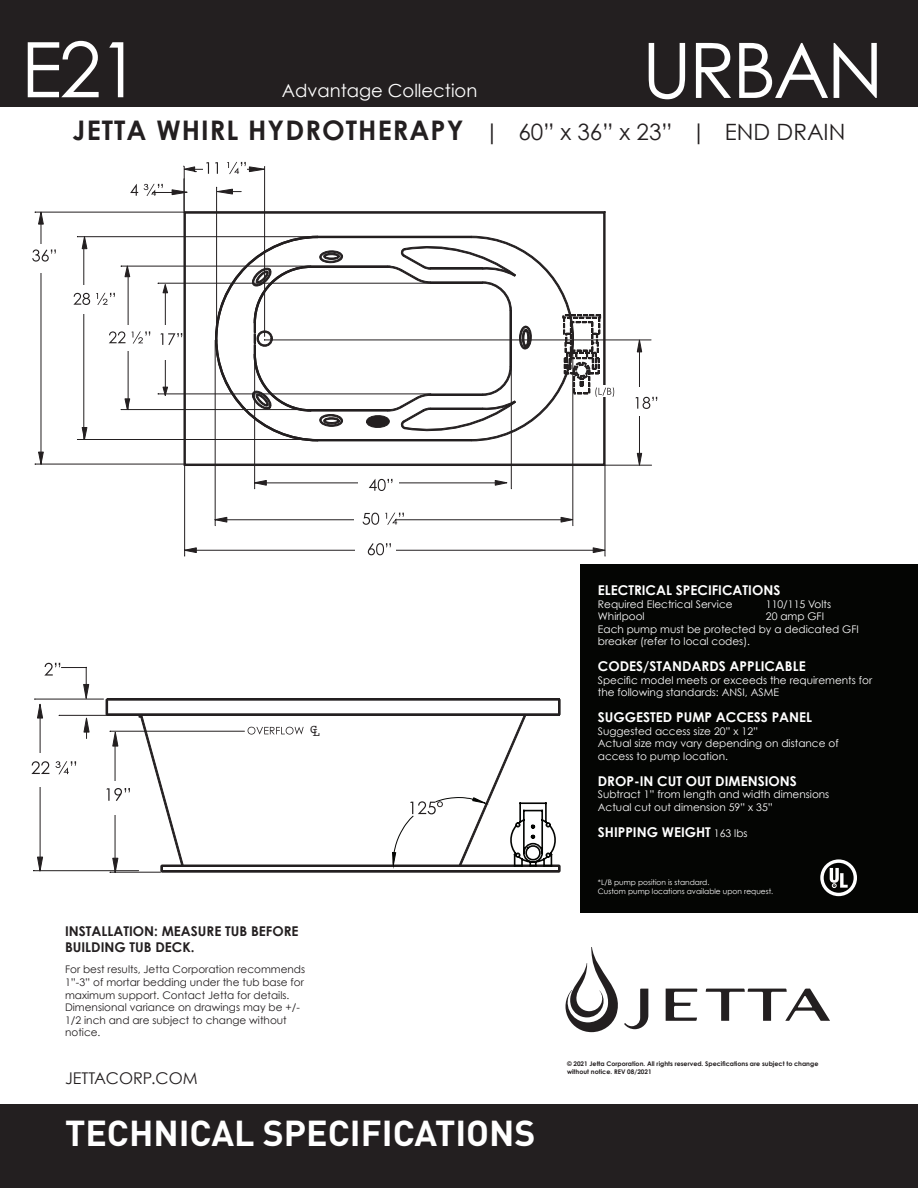
<style>
.page{position:relative;width:918px;height:1188px;background:#fff}
.page>*{position:absolute;margin:0;border:0;box-sizing:border-box;transform-origin:0 0}
.t1{font:76.65px "Century Gothic";letter-spacing:-.04em;color:#fff}
.t2{font:700 35.7px "DIN";color:#fff}
.t3{font:700 27px "Century Gothic";letter-spacing:.04em;color:#231f20}
.t4{font:18px "Century Gothic";color:#fff}
.t5{font:16.2px "Century Gothic";color:#231f20}
.t6{font:700 13.5px "Century Gothic";color:#fff}
.t7{font:700 13.5px "Century Gothic";color:#231f20}
.t8{font:12.15px "Courier";color:#231f20}
.t9{font:10.5px "Century Gothic";color:#fff}
.t10{font:10.5px "Century Gothic";color:#231f20}
.t11{font:7.5px "Century Gothic";color:#fff}
.t12{font:700 6.3px "Century Gothic";color:#231f20}
.s1{font-weight:400;font-size:22.5px}
.s2{font-weight:400;font-size:10.5px}
</style>
<div class="page">
<div style="left:107px;top:699px;width:452px;height:1px;border:1px solid #231f20"></div>
<div style="left:107px;top:714px;width:452px;height:1px;border:1px solid #231f20"></div>
<div style="left:162px;top:871px;width:397px;height:1px;border:1px solid #231f20"></div>
<div style="left:162px;top:865px;width:397px;height:2px;border:1px solid #231f20"></div>
<svg style="left:31px;top:663px;width:273px;height:210px"></svg>
<svg style="left:392px;top:699px;width:168px;height:172px"></svg>
<svg style="left:637px;top:340px;width:5px;height:12px"></svg>
<svg style="left:637px;top:453px;width:5px;height:13px"></svg>
<svg style="left:635px;top:397px;width:22px;height:12px"></svg>
<svg style="left:32px;top:162px;width:582px;height:394px"></svg>
<div style="left:0;top:0;width:918px;height:106px;background:#231f20"></div>
<svg style="left:565px;top:947px;width:83px;height:85px"></svg>
<svg style="left:706px;top:989px;width:124px;height:32px"></svg>
<svg style="left:666px;top:989px;width:31px;height:32px"></svg>
<div style="left:581px;top:564px;width:337px;height:349px;background:#040503"></div>
<svg style="left:820px;top:859px;width:37px;height:37px"></svg>
<div style="left:0;top:1105px;width:918px;height:83px;background:#231f20"></div>
<p class="t1" style="left:21px;top:16px;width:121px">E21</p>
<p class="t1" style="left:642px;top:17px;width:243px">URBAN</p>
<p class="t3" style="left:73px;top:110px;width:774px">JETTA WHIRL HYDROTHERAPY <span class="s1">| 60” x 36” x 23” | END DRAIN</span></p>
<p class="t4" style="left:282px;top:78px;width:197px">Advantage Collection</p>
<p class="t8" style="left:310px;top:722px;width:12px">CL</p>
<p class="t7" style="left:65px;top:921px;width:235px">INSTALLATION: MEASURE TUB BEFORE</p>
<p class="t7" style="left:65px;top:937px;width:131px">BUILDING TUB DECK.</p>
<p class="t10" style="left:65px;top:962px;width:242px">For best results, Jetta Corporation recommends</p>
<p class="t10" style="left:65px;top:975px;width:240px">1”-3” of mortar bedding under the tub base for</p>
<p class="t10" style="left:65px;top:987px;width:226px">maximum support. Contact Jetta for details.</p>
<p class="t10" style="left:65px;top:1000px;width:236px">Dimensional variance on drawings may be +/-</p>
<p class="t10" style="left:65px;top:1013px;width:223px">1/2 inch and are subject to change without</p>
<p class="t10" style="left:65px;top:1025px;width:37px">notice.</p>
<p class="t5" style="left:65px;top:1067px;width:134px">JETTACORP.COM</p>
<p class="t2" style="left:65px;top:1110px;width:472px">TECHNICAL SPECIFICATIONS</p>
<p class="t6" style="left:598px;top:580px;width:184px">ELECTRICAL SPECIFICATIONS</p>
<p class="t9" style="left:598px;top:596px;width:136px">Required Electrical Service</p>
<p class="t9" style="left:766px;top:596px;width:67px">110/115 Volts</p>
<p class="t9" style="left:598px;top:609px;width:48px">Whirlpool</p>
<p class="t9" style="left:766px;top:609px;width:60px">20 amp GFI</p>
<p class="t9" style="left:598px;top:622px;width:263px">Each pump must be protected by a dedicated GFI</p>
<p class="t9" style="left:598px;top:634px;width:154px">breaker (refer to local codes).</p>
<p class="t6" style="left:598px;top:656px;width:209px">CODES/STANDARDS APPLICABLE</p>
<p class="t9" style="left:598px;top:673px;width:276px">Specific model meets or exceeds the requirements for</p>
<p class="t9" style="left:598px;top:685px;width:183px">the following standards: ANSI, ASME</p>
<p class="t6" style="left:598px;top:707px;width:216px">SUGGESTED PUMP ACCESS PANEL</p>
<p class="t9" style="left:598px;top:724px;width:162px">Suggested access size 20” x 12”</p>
<p class="t9" style="left:598px;top:736px;width:242px">Actual size may vary depending on distance of</p>
<p class="t9" style="left:598px;top:749px;width:132px">access to pump location.</p>
<p class="t6" style="left:598px;top:771px;width:200px">DROP-IN CUT OUT DIMENSIONS</p>
<p class="t9" style="left:598px;top:787px;width:233px">Subtract 1” from length and width dimensions</p>
<p class="t9" style="left:598px;top:800px;width:177px">Actual cut out dimension 59” x 35”</p>
<p class="t6" style="left:598px;top:822px;width:151px">SHIPPING WEIGHT <span class="s2">163 lbs</span></p>
<p class="t11" style="left:598px;top:877px;width:113px">*L/B pump position is standard.</p>
<p class="t11" style="left:598px;top:886px;width:177px">Custom pump locations available upon request.</p>
<p class="t12" style="left:567px;top:1059px;width:253px">© 2021 Jetta Corporation. All rights reserved. Specifications are subject to change</p>
<p class="t12" style="left:567px;top:1067px;width:86px">without notice. REV 08/2021</p>
</div>
